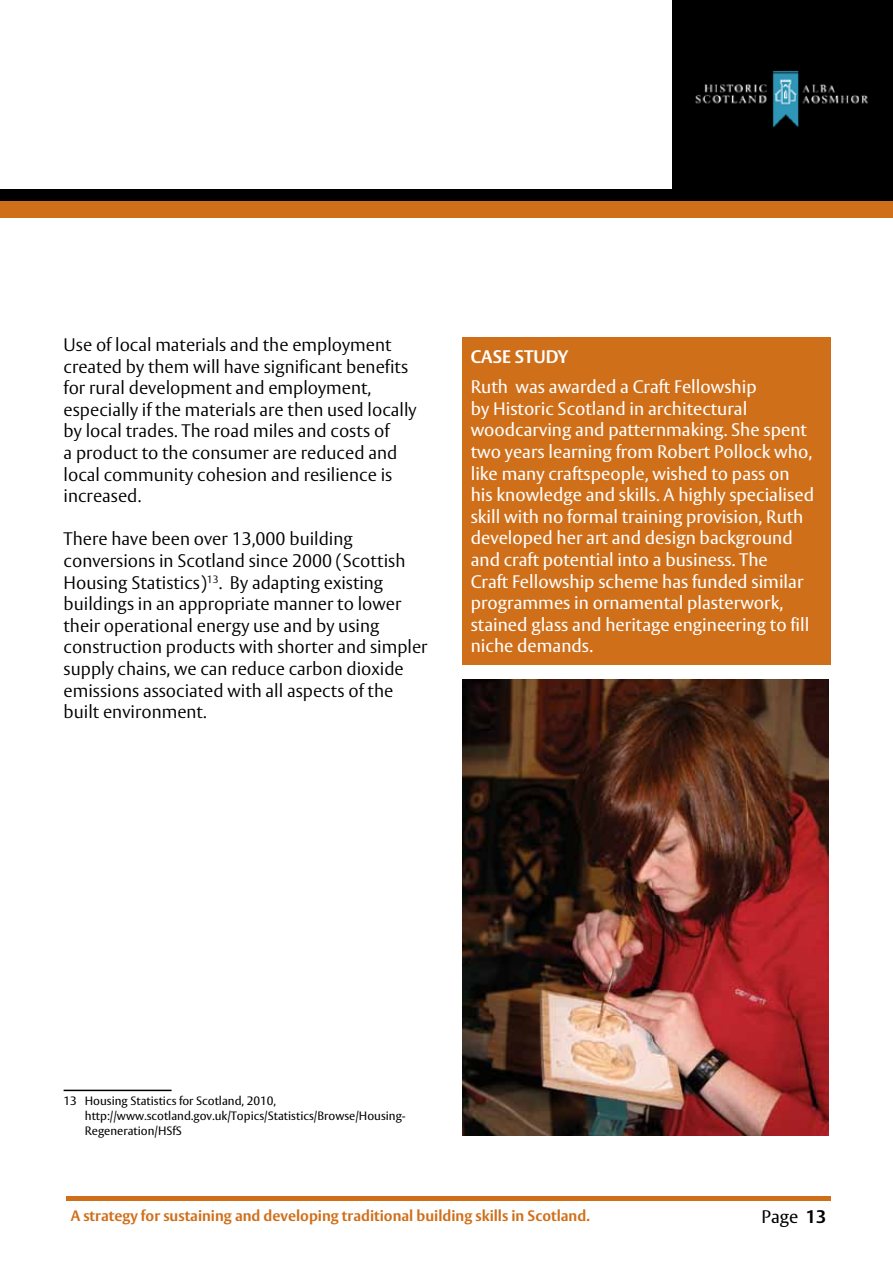
<style>
.page{position:relative;width:893px;height:1263px;background:#fff}
.page>*{position:absolute;margin:0;border:0;box-sizing:border-box;transform-origin:0 0}
.t1{font:300 18px/21.6px "HS Vesta";color:#000}
.t2{font:18px/21.6px "HS Vesta";color:#fff}
.t3{font:700 18px "HS Vesta";color:#fff}
.t4{font:18px "HS Vesta";color:#000}
.t5{font:700 15px "HS Vesta";color:#d06f1a}
.t6{font:12px/15px "HS Vesta";color:#000}
.s1{font-weight:700}
</style>
<div class="page">
<hr style="left:66px;top:1197px;width:765px;height:4px;background:#d06f1a">
<div style="left:0;top:189px;width:893px;height:29px;background:#d06f1a"></div>
<div style="left:0;top:189px;width:893px;height:12px;background:#000"></div>
<hr style="left:64px;top:1090px;width:108px;height:1px;background:#000">
<div style="left:462px;top:337px;width:369px;height:327px;background:#d06f1a"></div>
<div style="left:673px;top:0;width:220px;height:195px;background:#000"></div>
<img style="left:695px;top:70px;width:173px;height:58px">
<img style="left:462px;top:679px;width:367px;height:456px">
<p class="t1" style="left:64px;top:335px;width:355px">Use of local materials and the employment created by them will have significant benefits for rural development and employment, especially if the materials are then used locally by local trades. The road miles and costs of<br>a product to the consumer are reduced and local community cohesion and resilience is increased.</p>
<p class="t1" style="left:64px;top:529px;width:366px">There have been over 13,000 building conversions in Scotland since 2000 (Scottish Housing Statistics)<sup>13</sup>. By adapting existing buildings in an appropriate manner to lower their operational energy use and by using construction products with shorter and simpler supply chains, we can reduce carbon dioxide emissions associated with all aspects of the built environment.</p>
<p class="t3" style="left:471px;top:346px;width:99px">CASE STUDY</p>
<p class="t2" style="left:471px;top:377px;width:345px">Ruth was awarded a Craft Fellowship<br>by Historic Scotland in architectural woodcarving and patternmaking. She spent two years learning from Robert Pollock who, like many craftspeople, wished to pass on his knowledge and skills. A highly specialised skill with no formal training provision, Ruth developed her art and design background and craft potential into a business. The<br>Craft Fellowship scheme has funded similar programmes in ornamental plasterwork, stained glass and heritage engineering to fill niche demands.</p>
<p class="t6" style="left:85px;top:1094px;width:322px;text-indent:-21px">13 Housing Statistics for Scotland, 2010, http://www.scotland.gov.uk/Topics/Statistics/Browse/Housing-<br>Regeneration/HSfS</p>
<p class="t5" style="left:71px;top:1207px;width:521px">A strategy for sustaining and developing traditional building skills in Scotland.</p>
<p class="t4" style="left:762px;top:1206px;width:66px">Page <span class="s1">13</span></p>
</div>
